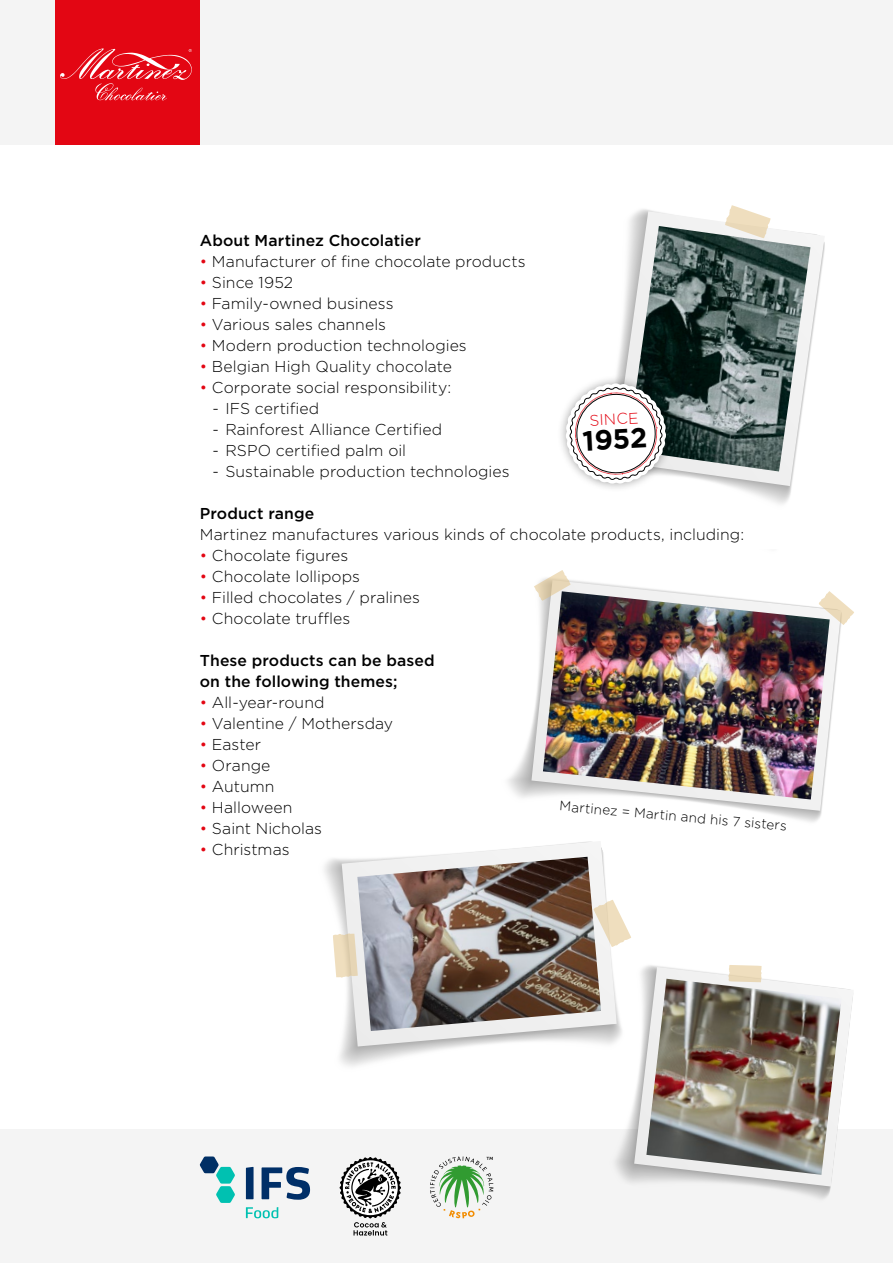
<style>
.page{position:relative;width:893px;height:1263px;background:#fff}
.page>*{position:absolute;margin:0;border:0;box-sizing:border-box;transform-origin:0 0}
.t1{font:700 27.75px "Gotham";color:#000}
.t2{font:300 15.75px "Gotham";letter-spacing:.005em;color:#000}
.t3{font:500 15.75px/21px "Gotham";letter-spacing:.005em;color:#000}
.t4{font:300 15.45px "Gotham";color:#e30613}
.t5{font:300 13.5px "Gotham";color:#000}
.s1{color:#e30613}
</style>
<div class="page">
<div style="left:0;top:1129px;width:893px;height:134px;background:#f4f4f4"></div>
<div style="left:0;top:0;width:893px;height:145px;background:#f4f4f4"></div>
<div style="left:55px;top:0;width:145px;height:145px;background:#e30613"></div>
<svg style="left:60px;top:48px;width:132px;height:52px"></svg>
<svg style="left:430px;top:1156px;width:63px;height:62px"></svg>
<svg style="left:246px;top:1167px;width:64px;height:33px"></svg>
<svg style="left:200px;top:1156px;width:35px;height:47px"></svg>
<svg style="left:246px;top:1207px;width:32px;height:11px"></svg>
<svg style="left:531px;top:580px;width:310px;height:231px"></svg>
<svg style="left:830px;top:591px;width:24px;height:34px"></svg>
<svg style="left:534px;top:570px;width:37px;height:31px"></svg>
<img style="left:543px;top:591px;width:287px;height:208px">
<svg style="left:810px;top:233px;width:15px;height:119px"></svg>
<svg style="left:634px;top:967px;width:219px;height:219px"></svg>
<svg style="left:647px;top:965px;width:194px;height:14px"></svg>
<img style="left:646px;top:979px;width:195px;height:196px">
<svg style="left:342px;top:841px;width:275px;height:205px"></svg>
<svg style="left:333px;top:857px;width:298px;height:173px"></svg>
<img style="left:357px;top:857px;width:244px;height:174px">
<svg style="left:339px;top:1157px;width:62px;height:78px"></svg>
<div style="left:557px;top:374px;width:118px;height:119px;background:#000;opacity:.35"></div>
<svg style="left:565px;top:205px;width:243px;height:299px"></svg>
<p class="t3" style="left:200px;top:230px;width:223px">About Martinez Chocolatier</p>
<p class="t2" style="left:200px;top:252px;width:327px"><span class="s1">•</span> Manufacturer of fine chocolate products</p>
<p class="t2" style="left:200px;top:273px;width:95px"><span class="s1">•</span> Since 1952</p>
<p class="t2" style="left:200px;top:294px;width:195px"><span class="s1">•</span> Family-owned business</p>
<p class="t2" style="left:200px;top:315px;width:188px"><span class="s1">•</span> Various sales channels</p>
<p class="t2" style="left:200px;top:336px;width:268px"><span class="s1">•</span> Modern production technologies</p>
<p class="t2" style="left:200px;top:357px;width:254px"><span class="s1">•</span> Belgian High Quality chocolate</p>
<p class="t2" style="left:200px;top:378px;width:253px"><span class="s1">•</span> Corporate social responsibility:</p>
<p class="t2" style="left:213px;top:399px;width:108px">- IFS certified</p>
<p class="t2" style="left:213px;top:420px;width:231px">- Rainforest Alliance Certified</p>
<p class="t2" style="left:213px;top:441px;width:195px">- RSPO certified palm oil</p>
<p class="t2" style="left:213px;top:462px;width:299px">- Sustainable production technologies</p>
<p class="t3" style="left:200px;top:503px;width:116px">Product range</p>
<p class="t2" style="left:200px;top:525px;width:546px">Martinez manufactures various kinds of chocolate products, including:</p>
<p class="t2" style="left:200px;top:546px;width:150px"><span class="s1">•</span> Chocolate figures</p>
<p class="t2" style="left:200px;top:567px;width:162px"><span class="s1">•</span> Chocolate lollipops</p>
<p class="t2" style="left:200px;top:588px;width:222px"><span class="s1">•</span> Filled chocolates / pralines</p>
<p class="t2" style="left:200px;top:609px;width:152px"><span class="s1">•</span> Chocolate truffles</p>
<p class="t3" style="left:200px;top:650px;width:236px">These products can be based on the following themes;</p>
<p class="t2" style="left:200px;top:693px;width:126px"><span class="s1">•</span> All-year-round</p>
<p class="t2" style="left:200px;top:714px;width:195px"><span class="s1">•</span> Valentine / Mothersday</p>
<p class="t2" style="left:200px;top:735px;width:63px"><span class="s1">•</span> Easter</p>
<p class="t2" style="left:200px;top:756px;width:72px"><span class="s1">•</span> Orange</p>
<p class="t2" style="left:200px;top:777px;width:76px"><span class="s1">•</span> Autumn</p>
<p class="t2" style="left:200px;top:798px;width:94px"><span class="s1">•</span> Halloween</p>
<p class="t2" style="left:200px;top:819px;width:124px"><span class="s1">•</span> Saint Nicholas</p>
<p class="t2" style="left:200px;top:840px;width:91px"><span class="s1">•</span> Christmas</p>
<p class="t4" style="left:589px;top:410px;width:50px;rotate:-3deg">SINCE</p>
<h1 class="t1" style="left:582px;top:423px;width:66px;rotate:-3deg">1952</h1>
<p class="t5" style="left:560px;top:797px;width:230px;rotate:5deg">Martinez = Martin and his 7 sisters</p>
</div>
